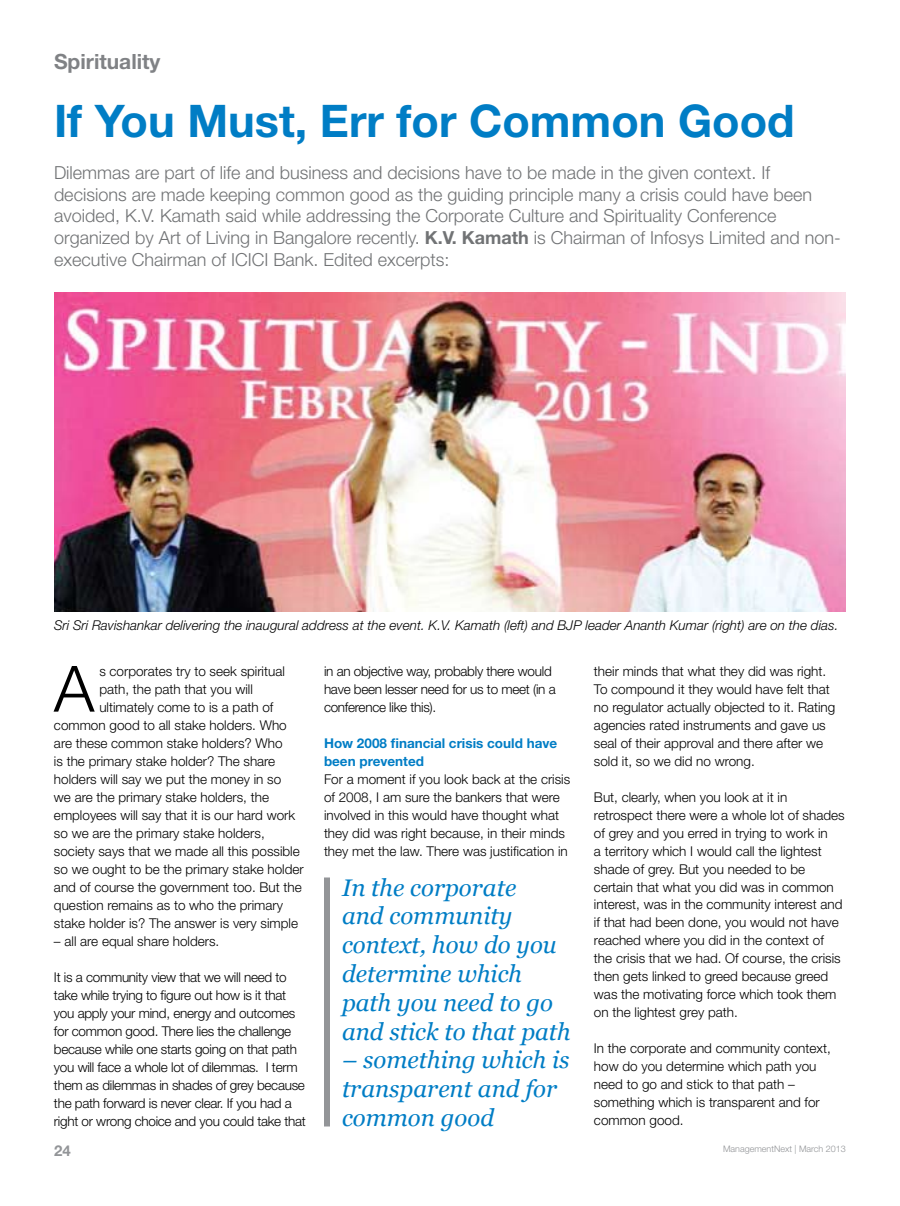
<style>
.page{position:relative;width:900px;height:1206px;background:#fff}
.page>*{position:absolute;margin:0;border:0;box-sizing:border-box;transform-origin:0 0}
.t1{font:300 63.9px "Helvetica Neue LT Std";color:#000}
.t2{font:700 45px "Helvetica Neue LT Std";color:#007dc5}
.t3{font:italic 24px/28.8px "Georgia";color:#007dc5}
.t4{font:700 21px "Helvetica Neue LT Std";color:#808285}
.t5{font:300 18px/21.6px "Helvetica Neue LT Std";color:#717375}
.t6{font:700 15px "Helvetica Neue LT Std";color:#939598}
.t7{font:300 13.5px/18px "Helvetica Neue LT Std";color:#000}
.t8{font:300 13.5px/18px "Helvetica Neue LT Std";letter-spacing:-.02em;color:#000}
.t9{font:italic 300 13.5px "Helvetica Neue LT Std";color:#000}
.t10{font:700 13.5px/18px "Helvetica Neue LT Std";color:#007dc5}
.t11{font:300 9px "Helvetica Neue LT Std";color:#939598}
.s1{font-weight:700}
</style>
<div class="page">
<img style="left:54px;top:293px;width:792px;height:318px">
<div style="left:324px;top:878px;width:6px;height:248px;background:#939598"></div>
<h3 class="t4" style="left:54px;top:49px;width:108px">Spirituality</h3>
<h2 class="t2" style="left:54px;top:93px;width:742px">If You Must, Err for Common Good</h2>
<p class="t5" style="left:54px;top:162px;width:788px">Dilemmas are part of life and business and decisions have to be made in the given context. If decisions are made keeping common good as the guiding principle many a crisis could have been avoided, K.V. Kamath said while addressing the Corporate Culture and Spirituality Conference organized by Art of Living in Bangalore recently. <span class="s1">K.V. Kamath</span> is Chairman of Infosys Limited and non&shy;executive Chairman of ICICI Bank. Edited excerpts:</p>
<p class="t9" style="left:54px;top:617px;width:786px">Sri Sri Ravishankar delivering the inaugural address at the event. K.V. Kamath (left) and BJP leader Ananth Kumar (right) are on the dias.</p>
<h1 class="t1" style="left:54px;top:650px;width:42px">A</h1>
<p class="t7" style="left:99px;top:662px;width:187px">s corporates try to seek spiritual</p>
<p class="t7" style="left:99px;top:680px;width:155px">path, the path that you will</p>
<p class="t7" style="left:99px;top:698px;width:176px">ultimately come to is a path of</p>
<p class="t7" style="left:54px;top:716px;width:234px">common good to all stake holders. Who</p>
<p class="t7" style="left:54px;top:734px;width:230px">are these common stake holders? Who</p>
<p class="t7" style="left:54px;top:752px;width:223px">is the primary stake holder? The share</p>
<p class="t7" style="left:54px;top:770px;width:229px">holders will say we put the money in so</p>
<p class="t7" style="left:54px;top:788px;width:217px">we are the primary stake holders, the</p>
<p class="t7" style="left:54px;top:806px;width:243px">employees will say that it is our hard work</p>
<p class="t7" style="left:54px;top:824px;width:212px">so we are the primary stake holders,</p>
<p class="t7" style="left:54px;top:842px;width:247px">society says that we made all this possible</p>
<p class="t7" style="left:54px;top:860px;width:251px">so we ought to be the primary stake holder</p>
<p class="t7" style="left:54px;top:878px;width:249px">and of course the government too. But the</p>
<p class="t7" style="left:54px;top:895px;width:231px">question remains as to who the primary</p>
<p class="t7" style="left:54px;top:913px;width:246px">stake holder is? The answer is very simple</p>
<p class="t7" style="left:54px;top:931px;width:167px">– all are equal share holders.</p>
<p class="t8" style="left:54px;top:967px;width:253px">It is a community view that we will need to take while trying to figure out how is it that you apply your mind, energy and outcomes for common good. There lies the challenge because while one starts going on that path you will face a whole lot of dilemmas. I term them as dilemmas in shades of grey because the path forward is never clear. If you had a right or wrong choice and you could take that</p>
<p class="t6" style="left:54px;top:1142px;width:18px">24</p>
<p class="t8" style="left:324px;top:662px;width:233px">in an objective way, probably there would have been lesser need for us to meet (in a conference like this).</p>
<p class="t10" style="left:324px;top:734px;width:235px">How 2008 financial crisis could have been prevented</p>
<p class="t7" style="left:324px;top:770px;width:248px">For a moment if you look back at the crisis of 2008, I am sure the bankers that were involved in this would have thought what they did was right because, in their minds they met the law. There was justification in</p>
<h3 class="t3" style="left:342px;top:873px;width:230px">In the corporate<br>and community context, how do you determine which path you need to go and stick to that path</h3>
<h3 class="t3" style="left:342px;top:1046px;width:229px">– something which is transparent and for common good</h3>
<p class="t7" style="left:594px;top:661px;width:243px">their minds that what they did was right.<br>To compound it they would have felt that no regulator actually objected to it. Rating agencies rated instruments and gave us seal of their approval and there after we sold it, so we did no wrong.</p>
<p class="t7" style="left:594px;top:787px;width:252px">But, clearly, when you look at it in retrospect there were a whole lot of shades of grey and you erred in trying to work in<br>a territory which I would call the lightest shade of grey. But you needed to be certain that what you did was in common interest, was in the community interest and if that had been done, you would not have reached where you did in the context of the crisis that we had. Of course, the crisis then gets linked to greed because greed was the motivating force which took them on the lightest grey path.</p>
<p class="t7" style="left:594px;top:1039px;width:238px">In the corporate and community context, how do you determine which path you need to go and stick to that path – something which is transparent and for common good.</p>
<p class="t11" style="left:723px;top:1143px;width:124px">ManagementNext | March 2013</p>
</div>
